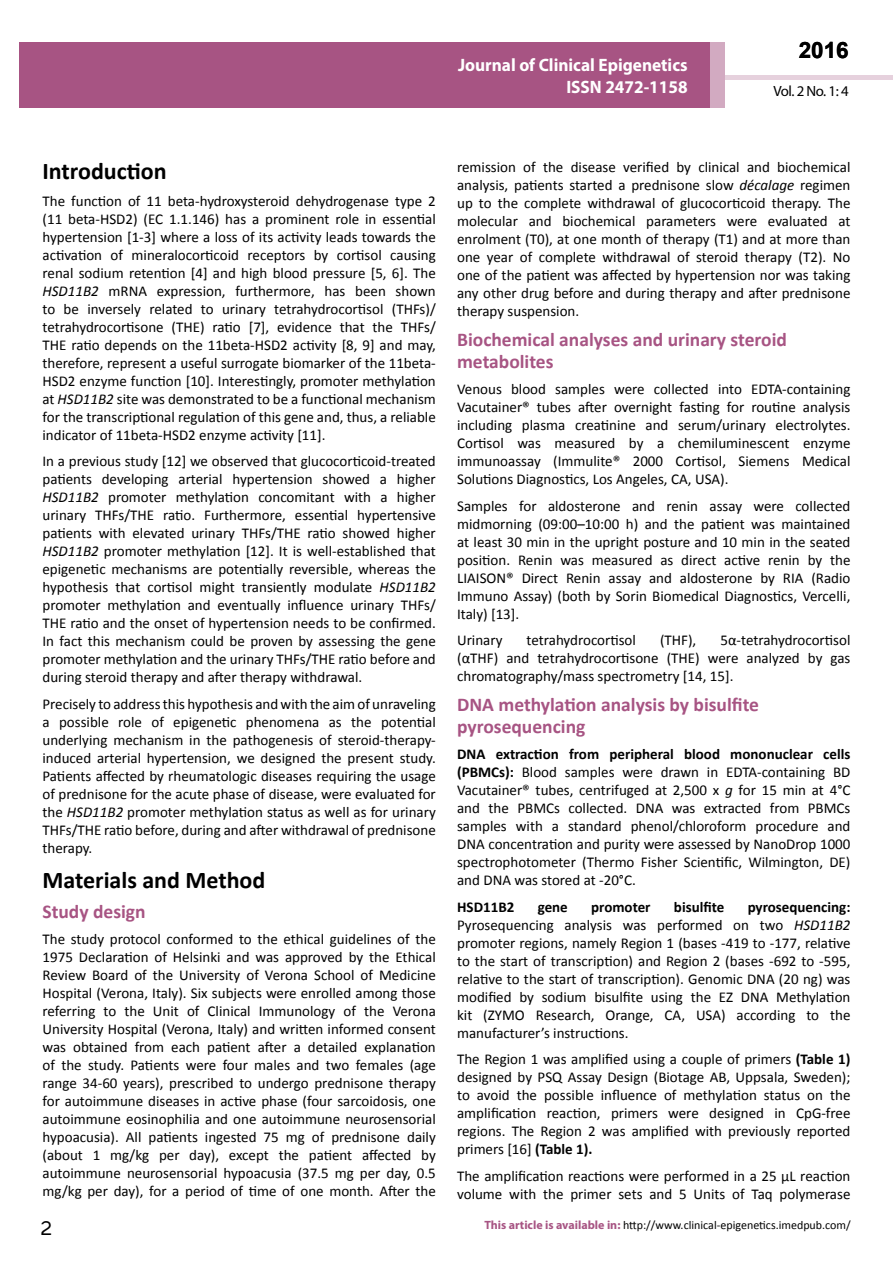
<style>
.page{position:relative;width:893px;height:1263px;background:#fff}
.page>*{position:absolute;margin:0;border:0;box-sizing:border-box;transform-origin:0 0}
.t1{font:25.5px "Tunga";color:#000}
.t2{font:700 24px "Calibri";color:#000}
.t3{font:700 22.5px "Arial";color:#000}
.t4{font:700 19.5px/21.5px "Calibri";color:#a75483}
.t5{font:700 18px/21.6px "Myriad Pro";color:#fff;text-align:right;scale:.96 1}
.t6{font:15px/18px "Calibri";color:#000;text-align:justify}
.t7{font:700 15px "Calibri";color:#000}
.t8{font:14.85px "Myriad Pro";color:#000}
.t9{font:12px "Calibri";color:#000}
.s1{font-style:italic}
.s2{font-weight:700}
.s3{font-family:"Myriad Pro";font-weight:700;color:#a75483}
</style>
<div class="page">
<hr style="left:725px;top:75px;width:168px;height:4px;background:#e6d1dd">
<div style="left:709px;top:42px;width:16px;height:66px;background:#d2aac1"></div>
<div style="left:19px;top:42px;width:690px;height:66px;background:#a75483"></div>
<p class="t5" style="left:458px;top:54px;width:241px">Journal of Clinical Epigenetics<br>ISSN 2472-1158</p>
<h3 class="t3" style="left:799px;top:35px;width:52px">2016</h3>
<p class="t8" style="left:773px;top:81px;width:77px">Vol. 2 No. 1: 4</p>
<h2 class="t2" style="left:43px;top:156px;width:126px">Introduction</h2>
<p class="t6" style="left:43px;top:192px;width:395px">The function of 11 beta-hydroxysteroid dehydrogenase type 2 (11 beta-HSD2) (EC 1.1.146) has a prominent role in essential hypertension [1-3] where a loss of its activity leads towards the activation of mineralocorticoid receptors by cortisol causing renal sodium retention [4] and high blood pressure [5, 6]. The <span class="s1">HSD11B2</span> mRNA expression, furthermore, has been shown to be inversely related to urinary tetrahydrocortisol (THFs)/ tetrahydrocortisone (THE) ratio [7], evidence that the THFs/ THE ratio depends on the 11beta-HSD2 activity [8, 9] and may, therefore, represent a useful surrogate biomarker of the 11beta-HSD2 enzyme function [10]. Interestingly, promoter methylation at <span class="s1">HSD11B2</span> site was demonstrated to be a functional mechanism for the transcriptional regulation of this gene and, thus, a reliable indicator of 11beta-HSD2 enzyme activity [11].</p>
<p class="t6" style="left:43px;top:452px;width:395px">In a previous study [12] we observed that glucocorticoid-treated patients developing arterial hypertension showed a higher <span class="s1">HSD11B2</span> promoter methylation concomitant with a higher urinary THFs/THE ratio. Furthermore, essential hypertensive patients with elevated urinary THFs/THE ratio showed higher <span class="s1">HSD11B2</span> promoter methylation [12]. It is well-established that epigenetic mechanisms are potentially reversible, whereas the hypothesis that cortisol might transiently modulate <span class="s1">HSD11B2 </span>promoter methylation and eventually influence urinary THFs/ THE ratio and the onset of hypertension needs to be confirmed.<br>In fact this mechanism could be proven by assessing the gene promoter methylation and the urinary THFs/THE ratio before and during steroid therapy and after therapy withdrawal.</p>
<p class="t6" style="left:43px;top:695px;width:395px">Precisely to address this hypothesis and with the aim of unraveling a possible role of epigenetic phenomena as the potential underlying mechanism in the pathogenesis of steroid-therapy&shy;induced arterial hypertension, we designed the present study.<br>Patients affected by rheumatologic diseases requiring the usage of prednisone for the acute phase of disease, were evaluated for the <span class="s1">HSD11B2</span> promoter methylation status as well as for urinary THFs/THE ratio before, during and after withdrawal of prednisone therapy.</p>
<h2 class="t2" style="left:43px;top:864px;width:224px">Materials and Method</h2>
<h3 class="t4" style="left:43px;top:900px;width:105px">Study design</h3>
<p class="t6" style="left:43px;top:930px;width:395px">The study protocol conformed to the ethical guidelines of the 1975 Declaration of Helsinki and was approved by the Ethical Review Board of the University of Verona School of Medicine Hospital (Verona, Italy). Six subjects were enrolled among those referring to the Unit of Clinical Immunology of the Verona University Hospital (Verona, Italy) and written informed consent was obtained from each patient after a detailed explanation of the study. Patients were four males and two females (age range 34-60 years), prescribed to undergo prednisone therapy for autoimmune diseases in active phase (four sarcoidosis, one autoimmune eosinophilia and one autoimmune neurosensorial hypoacusia). All patients ingested 75 mg of prednisone daily (about 1 mg/kg per day), except the patient affected by autoimmune neurosensorial hypoacusia (37.5 mg per day, 0.5 mg/kg per day), for a period of time of one month. After the</p>
<p class="t6" style="left:457px;top:158px;width:395px">remission of the disease verified by clinical and biochemical analysis, patients started a prednisone slow <span class="s1">décalage</span> regimen up to the complete withdrawal of glucocorticoid therapy. The molecular and biochemical parameters were evaluated at enrolment (T0), at one month of therapy (T1) and at more than one year of complete withdrawal of steroid therapy (T2). No one of the patient was affected by hypertension nor was taking any other drug before and during therapy and after prednisone therapy suspension.</p>
<h3 class="t4" style="left:457px;top:329px;width:331px">Biochemical analyses and urinary steroid metabolites</h3>
<p class="t6" style="left:457px;top:380px;width:395px">Venous blood samples were collected into EDTA-containing Vacutainer® tubes after overnight fasting for routine analysis including plasma creatinine and serum/urinary electrolytes.<br>Cortisol was measured by a chemiluminescent enzyme immunoassay (Immulite® 2000 Cortisol, Siemens Medical Solutions Diagnostics, Los Angeles, CA, USA).</p>
<p class="t6" style="left:457px;top:497px;width:395px">Samples for aldosterone and renin assay were collected midmorning (09:00–10:00 h) and the patient was maintained at least 30 min in the upright posture and 10 min in the seated position. Renin was measured as direct active renin by the LIAISON® Direct Renin assay and aldosterone by RIA (Radio Immuno Assay) (both by Sorin Biomedical Diagnostics, Vercelli, Italy) [13].</p>
<p class="t6" style="left:457px;top:631px;width:47px">Urinary</p>
<p class="t6" style="left:527px;top:631px;width:111px">tetrahydrocortisol</p>
<p class="t6" style="left:660px;top:631px;width:38px">(THF),</p>
<p class="t6" style="left:457px;top:631px;width:395px;text-indent:263px">5α-tetrahydrocortisol (αTHF) and tetrahydrocortisone (THE) were analyzed by gas chromatography/mass spectrometry [14, 15].</p>
<h3 class="t4" style="left:457px;top:694px;width:303px">DNA methylation analysis by bisulfite pyrosequencing</h3>
<p class="t6" style="left:457px;top:745px;width:395px"><span class="s2">DNA extraction from peripheral blood mononuclear cells (PBMCs):</span> Blood samples were drawn in EDTA-containing BD Vacutainer® tubes, centrifuged at 2,500 x <span class="s1">g</span> for 15 min at 4°C and the PBMCs collected. DNA was extracted from PBMCs samples with a standard phenol/chloroform procedure and DNA concentration and purity were assessed by NanoDrop 1000 spectrophotometer (Thermo Fisher Scientific, Wilmington, DE) and DNA was stored at -20°C.</p>
<p class="t7" style="left:457px;top:897px;width:59px">HSD11B2</p>
<p class="t7" style="left:538px;top:897px;width:32px">gene</p>
<p class="t7" style="left:591px;top:897px;width:61px">promoter</p>
<p class="t7" style="left:674px;top:897px;width:52px">bisulfite</p>
<p class="t6" style="left:457px;top:898px;width:395px;text-indent:291px"><span class="s2">pyrosequencing:<br></span>Pyrosequencing analysis was performed on two <span class="s1">HSD11B2 </span>promoter regions, namely Region 1 (bases -419 to -177, relative to the start of transcription) and Region 2 (bases -692 to -595, relative to the start of transcription). Genomic DNA (20 ng) was modified by sodium bisulfite using the EZ DNA Methylation kit (ZYMO Research, Orange, CA, USA) according to the manufacturer’s instructions.</p>
<p class="t6" style="left:457px;top:1050px;width:395px">The Region 1 was amplified using a couple of primers <span class="s2">(Table 1) </span>designed by PSQ Assay Design (Biotage AB, Uppsala, Sweden); to avoid the possible influence of methylation status on the amplification reaction, primers were designed in CpG-free regions. The Region 2 was amplified with previously reported primers [16] <span class="s2">(Table 1).</span></p>
<p class="t6" style="left:457px;top:1167px;width:395px">The amplification reactions were performed in a 25 μL reaction volume with the primer sets and 5 Units of Taq polymerase</p>
<h1 class="t1" style="left:41px;top:1211px;width:13px">2</h1>
<p class="t9" style="left:484px;top:1218px;width:368px"><span class="s3">This article is available in:</span> http://www.clinical-epigenetics.imedpub.com/</p>
</div>
